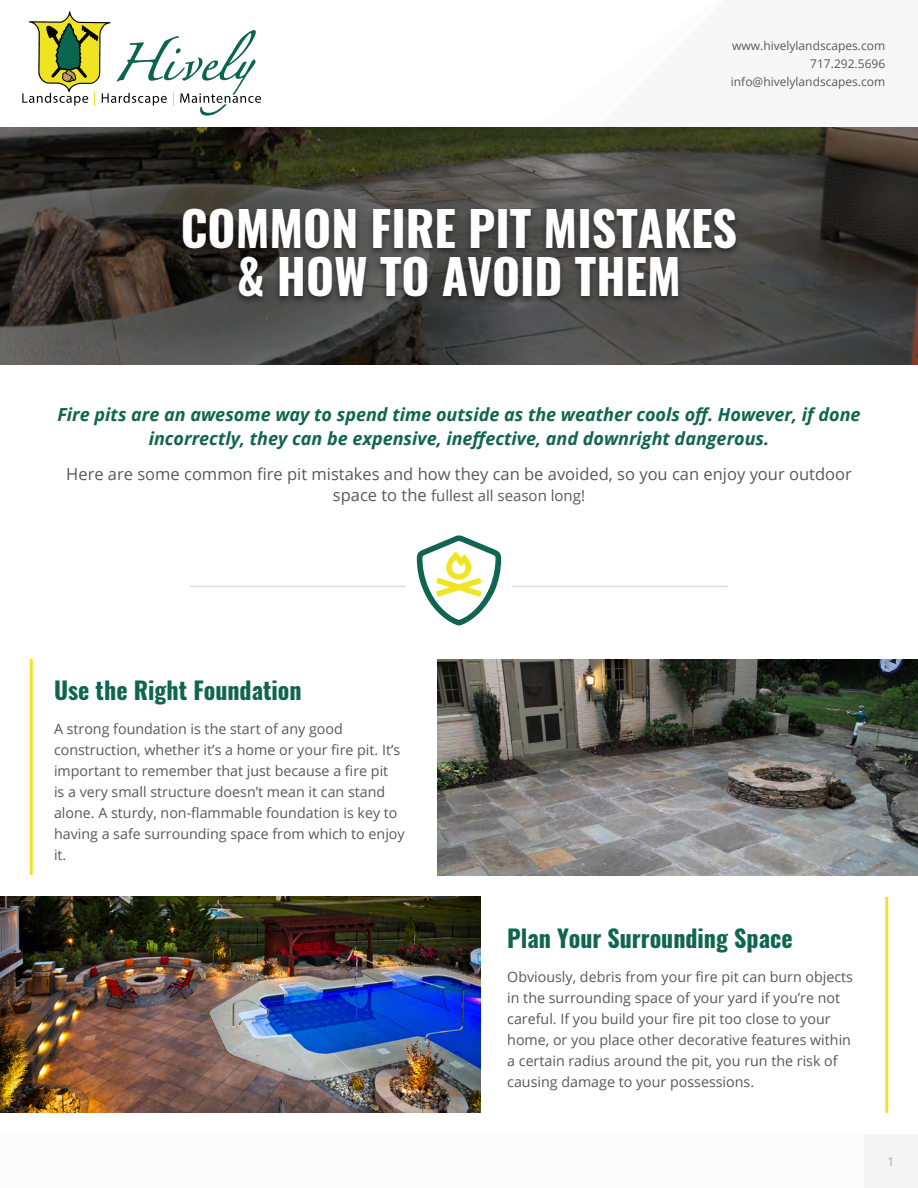
<style>
.page{position:relative;width:918px;height:1188px;background:#fff}
.page>*{position:absolute;margin:0;border:0;box-sizing:border-box;transform-origin:0 0}
.t1{font:700 48px/48px "Oswald";color:#fff;text-align:center}
.t2{font:700 24px "Oswald";color:#106550}
.t3{font:italic 700 18px/24px "Open Sans";color:#106550;text-align:center}
.t4{font:16.5px "Open Sans";color:#57585a}
.t5{font:15px "Open Sans";color:#57585a}
.t6{font:14.25px/21px "Open Sans";color:#57585a}
.t7{font:12px/18px "Open Sans";color:#57585a;text-align:right}
.t8{font:12px "Open Sans";color:#a8a9ad}
.s1{font-size:16.5px}
</style>
<div class="page">
<svg style="left:22px;top:11px;width:239px;height:105px"></svg>
<svg style="left:0;top:128px;width:918px;height:237px;background:#403e38"></svg>
<div style="left:177px;top:206px;width:565px;height:100px;background:#231f20;opacity:.8"></div>
<div style="left:864px;top:1134px;width:54px;height:54px;background:#f5f5f6"></div>
<img style="left:438px;top:659px;width:480px;height:216px">
<img style="left:0;top:897px;width:480px;height:216px">
<hr style="left:30px;top:659px;width:3px;height:216px;background:#f0e524">
<hr style="left:885px;top:897px;width:3px;height:216px;background:#f0e524">
<hr style="left:513px;top:586px;width:214px;height:1px;background:#dcdddf">
<hr style="left:191px;top:586px;width:214px;height:1px;background:#dcdddf">
<p class="t7" style="left:731px;top:37px;width:156px">www.hivelylandscapes.com<br>717.292.5696 info@hivelylandscapes.com</p>
<h1 class="t1" style="left:181px;top:207px;width:558px">COMMON FIRE PIT MISTAKES &amp; HOW TO AVOID THEM</h1>
<p class="t3" style="left:57px;top:402px;width:805px">Fire pits are an awesome way to spend time outside as the weather cools off. However, if done incorrectly, they can be expensive, ineffective, and downright dangerous.</p>
<p class="t4" style="left:66px;top:462px;width:787px">Here are some common fire pit mistakes and how they can be avoided, so you can enjoy your outdoor</p>
<p class="t5" style="left:333px;top:485px;width:254px"><span class="s1">space to the</span> fullest all season long!</p>
<h2 class="t2" style="left:54px;top:673px;width:249px">Use the Right Foundation</h2>
<p class="t6" style="left:54px;top:718px;width:352px">A strong foundation is the start of any good construction, whether it’s a home or your fire pit. It’s important to remember that just because a fire pit<br>is a very small structure doesn’t mean it can stand alone. A sturdy, non-flammable foundation is key to having a safe surrounding space from which to enjoy it.</p>
<h2 class="t2" style="left:507px;top:921px;width:287px">Plan Your Surrounding Space</h2>
<p class="t6" style="left:507px;top:966px;width:347px">Obviously, debris from your fire pit can burn objects in the surrounding space of your yard if you’re not careful. If you build your fire pit too close to your home, or you place other decorative features within a certain radius around the pit, you run the risk of causing damage to your possessions.</p>
<p class="t8" style="left:888px;top:1153px;width:8px">1</p>
</div>
